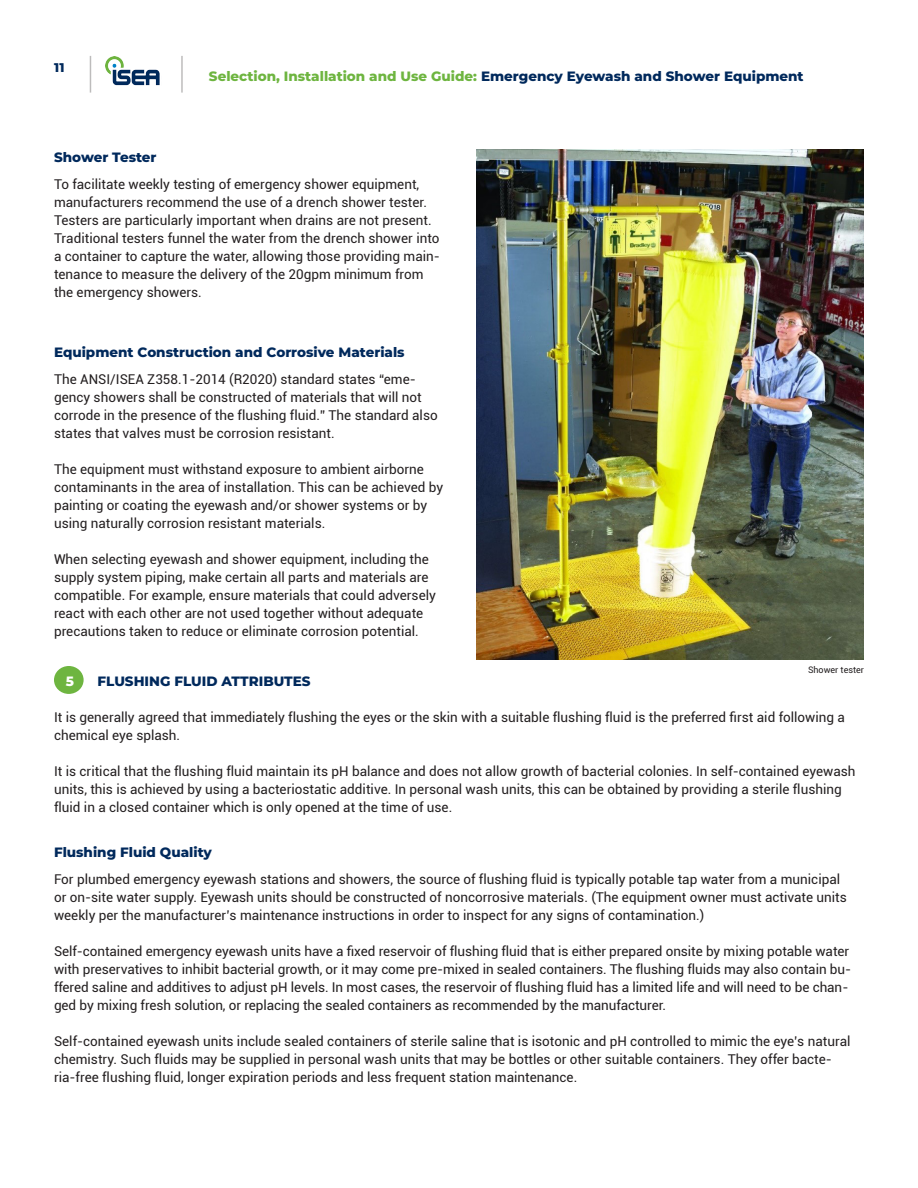
<style>
.page{position:relative;width:918px;height:1188px;background:#fff}
.page>*{position:absolute;margin:0;border:0;box-sizing:border-box;transform-origin:0 0}
.t1{font:13.5px/18px "Roboto";color:#231f20}
.t2{font:800 13.5px "Montserrat";color:#00295c}
.t3{font:800 13.5px "Montserrat";color:#6eb540}
.t4{font:800 13.5px "Montserrat";color:#fff}
.t5{font:800 12.6px "Montserrat";color:#00295c}
.t6{font:9px "Roboto";color:#231f20}
.s1{color:#00295c}
</style>
<div class="page">
<img style="left:105px;top:56px;width:55px;height:30px">
<hr style="left:181px;top:56px;width:2px;height:37px;background:#231f20">
<hr style="left:90px;top:56px;width:1px;height:37px;background:#231f20">
<div style="left:54px;top:666px;width:30px;height:28px;background:#6eb540;border-radius:50%"></div>
<img style="left:476px;top:149px;width:388px;height:510px">
<p class="t5" style="left:54px;top:59px;width:12px">11</p>
<p class="t3" style="left:209px;top:67px;width:596px">Selection, Installation and Use Guide: <span class="s1">Emergency Eyewash and Shower Equipment</span></p>
<p class="t2" style="left:54px;top:148px;width:104px">Shower Tester</p>
<p class="t1" style="left:54px;top:175px;width:387px">To facilitate weekly testing of emergency shower equipment, manufacturers recommend the use of a drench shower tester.<br>Testers are particularly important when drains are not present.<br>Traditional testers funnel the water from the drench shower into a container to capture the water, allowing those providing main&shy;tenance to measure the delivery of the 20gpm minimum from the emergency showers.</p>
<p class="t2" style="left:54px;top:343px;width:352px">Equipment Construction and Corrosive Materials</p>
<p class="t1" style="left:54px;top:369px;width:385px">The ANSI/ISEA Z358.1-2014 (R2020) standard states “eme&shy;gency showers shall be constructed of materials that will not corrode in the presence of the flushing fluid.” The standard also states that valves must be corrosion resistant.</p>
<p class="t1" style="left:54px;top:459px;width:391px">The equipment must withstand exposure to ambient airborne contaminants in the area of installation. This can be achieved by painting or coating the eyewash and/or shower systems or by using naturally corrosion resistant materials.</p>
<p class="t1" style="left:54px;top:549px;width:383px">When selecting eyewash and shower equipment, including the supply system piping, make certain all parts and materials are compatible. For example, ensure materials that could adversely react with each other are not used together without adequate precautions taken to reduce or eliminate corrosion potential.</p>
<p class="t4" style="left:66px;top:672px;width:10px">5</p>
<p class="t2" style="left:98px;top:672px;width:215px">FLUSHING FLUID ATTRIBUTES</p>
<p class="t1" style="left:54px;top:708px;width:793px">It is generally agreed that immediately flushing the eyes or the skin with a suitable flushing fluid is the preferred first aid following a chemical eye splash.</p>
<p class="t1" style="left:54px;top:762px;width:803px">It is critical that the flushing fluid maintain its pH balance and does not allow growth of bacterial colonies. In self-contained eyewash units, this is achieved by using a bacteriostatic additive. In personal wash units, this can be obtained by providing a sterile flushing fluid in a closed container which is only opened at the time of use.</p>
<p class="t2" style="left:54px;top:843px;width:159px">Flushing Fluid Quality</p>
<p class="t1" style="left:54px;top:870px;width:794px">For plumbed emergency eyewash stations and showers, the source of flushing fluid is typically potable tap water from a municipal or on-site water supply. Eyewash units should be constructed of noncorrosive materials. (The equipment owner must activate units weekly per the manufacturer’s maintenance instructions in order to inspect for any signs of contamination.)</p>
<p class="t1" style="left:54px;top:942px;width:799px">Self-contained emergency eyewash units have a fixed reservoir of flushing fluid that is either prepared onsite by mixing potable water with preservatives to inhibit bacterial growth, or it may come pre-mixed in sealed containers. The flushing fluids may also contain bu&shy;ffered saline and additives to adjust pH levels. In most cases, the reservoir of flushing fluid has a limited life and will need to be chan&shy;ged by mixing fresh solution, or replacing the sealed containers as recommended by the manufacturer.</p>
<p class="t1" style="left:54px;top:1032px;width:798px">Self-contained eyewash units include sealed containers of sterile saline that is isotonic and pH controlled to mimic the eye’s natural chemistry. Such fluids may be supplied in personal wash units that may be bottles or other suitable containers. They offer bacte&shy;ria-free flushing fluid, longer expiration periods and less frequent station maintenance.</p>
<p class="t6" style="left:808px;top:663px;width:57px">Shower tester</p>
</div>
